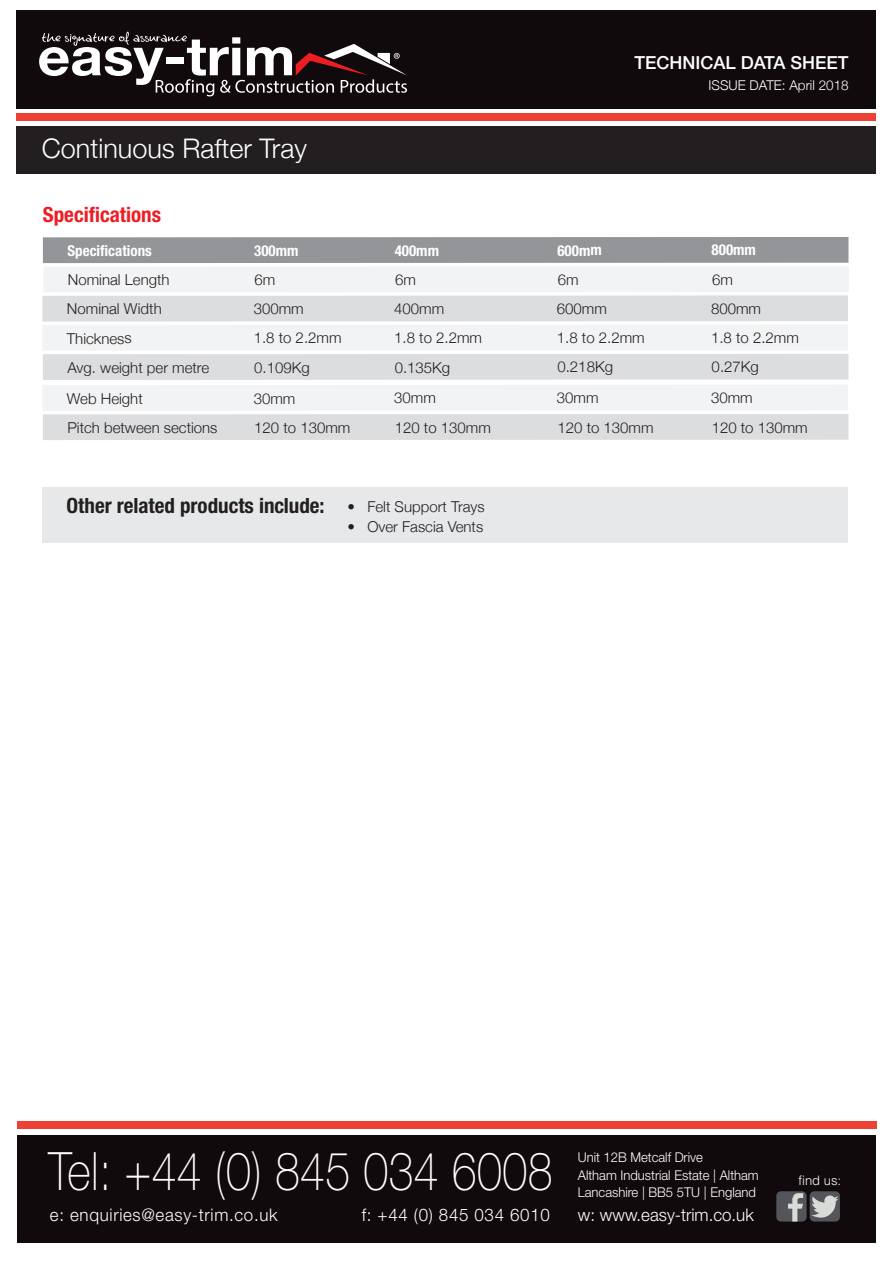
<style>
.page{position:relative;width:893px;height:1263px;background:#fff}
.page>*{position:absolute;margin:0;border:0;box-sizing:border-box;transform-origin:0 0}
.t1{font:100 52.95px "Helvetica Neue";letter-spacing:.005em;color:#fff;scale:.85 1}
.t2{font:300 27px "Helvetica Neue";color:#fff}
.t3{font:700 condensed 21px "Helvetica Neue";color:#231f20}
.t4{font:700 condensed 21px "Helvetica Neue";color:#ee1d23}
.t5{font:500 18px "Helvetica Neue";color:#fff}
.t6{font:300 17.4px "Helvetica Neue";letter-spacing:.04em;color:#fff}
.t7{font:300 17.4px "Helvetica Neue";color:#fff}
.t8{font:300 15px "Helvetica Neue";color:#231f20}
.t9{font:700 condensed 15px "Helvetica Neue";color:#fff}
.t10{font:300 13.5px/17.4px "Helvetica Neue";color:#fff}
.t11{font:300 13.05px "Helvetica";color:#fff}
</style>
<div class="page">
<div style="left:17px;top:126px;width:859px;height:48px;background:#231f20"></div>
<div style="left:16px;top:11px;width:859px;height:98px;background:#110a0c"></div>
<div style="left:16px;top:113px;width:859px;height:8px;background:#ed4136"></div>
<svg style="left:39px;top:32px;width:368px;height:64px"></svg>
<div style="left:18px;top:1135px;width:858px;height:107px;background:#110a0c"></div>
<div style="left:17px;top:1121px;width:859px;height:7px;background:#ed4136"></div>
<div style="left:810px;top:1191px;width:30px;height:30px;background:#54555b;border-radius:5px"></div>
<svg style="left:811px;top:1195px;width:28px;height:26px"></svg>
<div style="left:776px;top:1191px;width:31px;height:30px;background:#54555b;border-radius:5px"></div>
<svg style="left:788px;top:1193px;width:15px;height:28px"></svg>
<div style="left:43px;top:237px;width:805px;height:26px;background:#939598"></div>
<div style="left:43px;top:266px;width:806px;height:26px;background:#f2f3f4"></div>
<div style="left:42px;top:295px;width:806px;height:26px;background:#dcdddf"></div>
<div style="left:42px;top:325px;width:806px;height:26px;background:#f2f3f4"></div>
<div style="left:43px;top:354px;width:805px;height:26px;background:#dcdddf"></div>
<div style="left:42px;top:385px;width:806px;height:26px;background:#f2f3f4"></div>
<div style="left:43px;top:414px;width:805px;height:26px;background:#dcdddf"></div>
<div style="left:42px;top:487px;width:805px;height:56px;background:#e7e8e9"></div>
<p class="t5" style="left:635px;top:49px;width:215px">TECHNICAL DATA SHEET</p>
<h2 class="t2" style="left:42px;top:132px;width:267px">Continuous Rafter Tray</h2>
<h3 class="t4" style="left:43px;top:197px;width:120px">Specifications</h3>
<p class="t10" style="left:708px;top:77px;width:142px">ISSUE DATE: April 2018</p>
<p class="t9" style="left:67px;top:238px;width:86px">Specifications</p>
<p class="t9" style="left:254px;top:238px;width:46px">300mm</p>
<p class="t9" style="left:395px;top:238px;width:46px">400mm</p>
<p class="t9" style="left:557px;top:238px;width:46px">600mm</p>
<p class="t9" style="left:712px;top:238px;width:46px">800mm</p>
<p class="t8" style="left:68px;top:271px;width:103px">Nominal Length</p>
<p class="t8" style="left:255px;top:270px;width:22px">6m</p>
<p class="t8" style="left:395px;top:270px;width:22px">6m</p>
<p class="t8" style="left:558px;top:270px;width:22px">6m</p>
<p class="t8" style="left:712px;top:270px;width:22px">6m</p>
<p class="t8" style="left:67px;top:300px;width:96px">Nominal Width</p>
<p class="t8" style="left:254px;top:300px;width:52px">300mm</p>
<p class="t8" style="left:394px;top:300px;width:52px">400mm</p>
<p class="t8" style="left:557px;top:300px;width:52px">600mm</p>
<p class="t8" style="left:711px;top:299px;width:52px">800mm</p>
<p class="t8" style="left:67px;top:329px;width:66px">Thickness</p>
<p class="t8" style="left:254px;top:329px;width:89px">1.8 to 2.2mm</p>
<p class="t8" style="left:394px;top:329px;width:89px">1.8 to 2.2mm</p>
<p class="t8" style="left:557px;top:329px;width:89px">1.8 to 2.2mm</p>
<p class="t8" style="left:711px;top:329px;width:89px">1.8 to 2.2mm</p>
<p class="t8" style="left:67px;top:358px;width:143px">Avg. weight per metre</p>
<p class="t8" style="left:254px;top:358px;width:57px">0.109Kg</p>
<p class="t8" style="left:395px;top:358px;width:57px">0.135Kg</p>
<p class="t8" style="left:557px;top:358px;width:57px">0.218Kg</p>
<p class="t8" style="left:712px;top:358px;width:49px">0.27Kg</p>
<p class="t8" style="left:67px;top:389px;width:77px">Web Height</p>
<p class="t8" style="left:254px;top:389px;width:43px">30mm</p>
<p class="t8" style="left:394px;top:389px;width:43px">30mm</p>
<p class="t8" style="left:557px;top:389px;width:43px">30mm</p>
<p class="t8" style="left:711px;top:389px;width:43px">30mm</p>
<p class="t8" style="left:67px;top:418px;width:152px">Pitch between sections</p>
<p class="t8" style="left:254px;top:418px;width:98px">120 to 130mm</p>
<p class="t8" style="left:395px;top:418px;width:98px">120 to 130mm</p>
<p class="t8" style="left:557px;top:418px;width:98px">120 to 130mm</p>
<p class="t8" style="left:712px;top:418px;width:98px">120 to 130mm</p>
<h3 class="t3" style="left:67px;top:488px;width:260px">Other related products include:</h3>
<p class="t8" style="left:347px;top:498px;width:139px">• Felt Support Trays</p>
<p class="t8" style="left:347px;top:517px;width:137px">• Over Fascia Vents</p>
<h1 class="t1" style="left:48px;top:1131px;width:595px">Tel: +44 (0) 845 034 6008</h1>
<p class="t10" style="left:578px;top:1148px;width:182px">Unit 12B Metcalf Drive<br>Altham Industrial Estate | Altham<br>Lancashire | BB5 5TU | England</p>
<p class="t6" style="left:50px;top:1200px;width:229px">e: enquiries@easy-trim.co.uk</p>
<p class="t7" style="left:578px;top:1200px;width:177px">w: www.easy-trim.co.uk</p>
<p class="t6" style="left:362px;top:1200px;width:190px">f: +44 (0) 845 034 6010</p>
<p class="t11" style="left:798px;top:1169px;width:44px">find us:</p>
</div>
